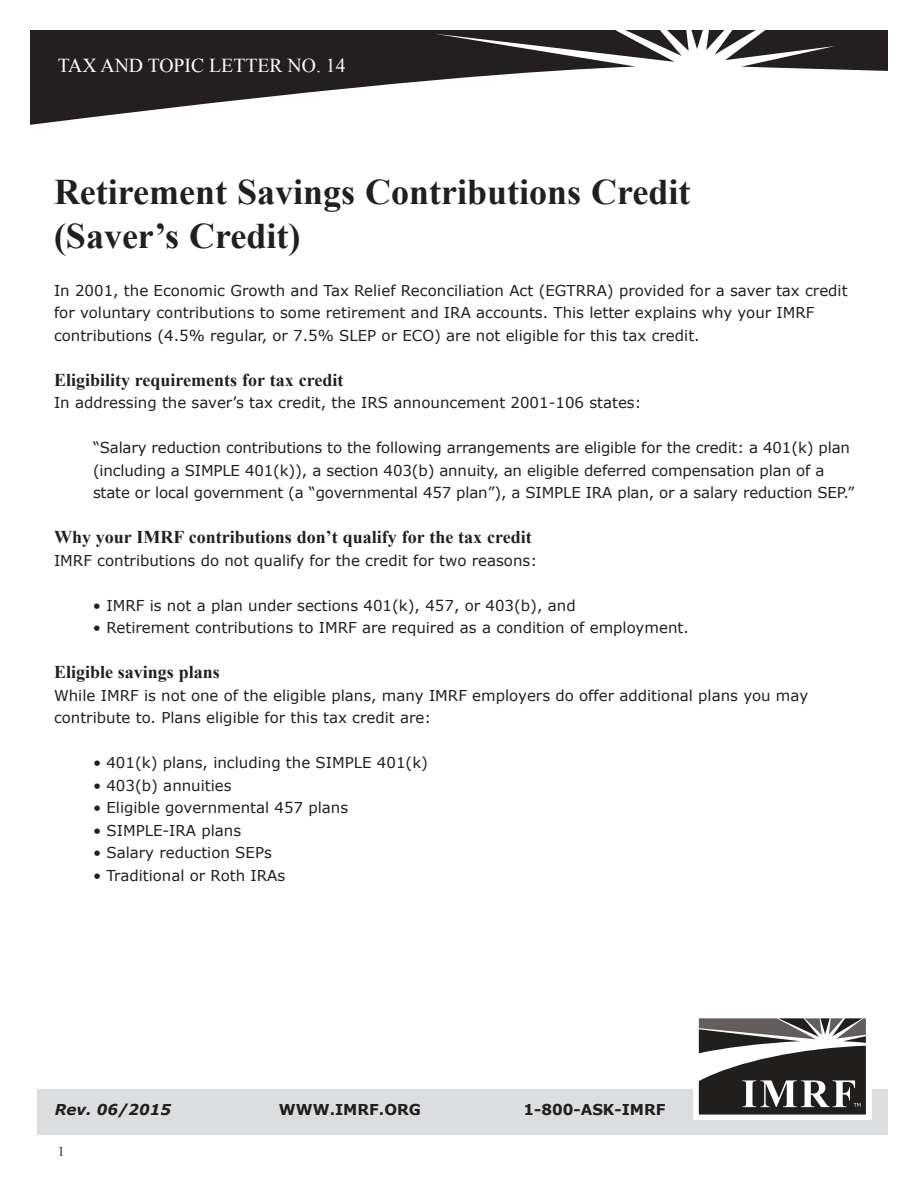
<style>
.page{position:relative;width:918px;height:1188px;background:#fff}
.page>*{position:absolute;margin:0;border:0;box-sizing:border-box;transform-origin:0 0}
.t1{font:700 36px/43.2px "Times New Roman";color:#231f20}
.t2{font:19.65px "Times New Roman";color:#fff}
.t3{font:700 18px "Times New Roman";color:#231f20}
.t4{font:15px/22.5px "Verdana";color:#231f20}
.t5{font:700 15px "Verdana";color:#231f20}
.t6{font:italic 700 15px "Verdana";color:#231f20}
.t7{font:13.5px "Times New Roman";color:#231f20}
</style>
<div class="page">
<div style="left:37px;top:1089px;width:851px;height:46px;background:#dcdddf"></div>
<svg style="left:31px;top:31px;width:856px;height:94px;fill:#231f20"></svg>
<div style="left:693px;top:1013px;width:178px;height:107px;background:#fff"></div>
<svg style="left:699px;top:1018px;width:167px;height:97px"></svg>
<h2 class="t2" style="left:58px;top:52px;width:289px">TAX AND TOPIC LETTER NO. 14</h2>
<h1 class="t1" style="left:54px;top:170px;width:638px">Retirement Savings Contributions Credit (Saver’s Credit)</h1>
<p class="t4" style="left:54px;top:279px;width:795px">In 2001, the Economic Growth and Tax Relief Reconciliation Act (EGTRRA) provided for a saver tax credit for voluntary contributions to some retirement and IRA accounts. This letter explains why your IMRF contributions (4.5% regular, or 7.5% SLEP or ECO) are not eligible for this tax credit.</p>
<p class="t3" style="left:54px;top:367px;width:291px">Eligibility requirements for tax credit</p>
<p class="t4" style="left:54px;top:391px;width:589px">In addressing the saver’s tax credit, the IRS announcement 2001-106 states:</p>
<p class="t4" style="left:93px;top:436px;width:763px">“Salary reduction contributions to the following arrangements are eligible for the credit: a 401(k) plan (including a SIMPLE 401(k)), a section 403(b) annuity, an eligible deferred compensation plan of a state or local government (a “governmental 457 plan”), a SIMPLE IRA plan, or a salary reduction SEP.”</p>
<p class="t3" style="left:54px;top:525px;width:479px">Why your IMRF contributions don’t qualify for the tax credit</p>
<p class="t4" style="left:54px;top:549px;width:485px">IMRF contributions do not qualify for the credit for two reasons:</p>
<p class="t4" style="left:93px;top:594px;width:484px">• IMRF is not a plan under sections 401(k), 457, or 403(b), and</p>
<p class="t4" style="left:93px;top:616px;width:597px">• Retirement contributions to IMRF are required as a condition of employment.</p>
<p class="t3" style="left:54px;top:660px;width:167px">Eligible savings plans</p>
<p class="t4" style="left:54px;top:684px;width:756px">While IMRF is not one of the eligible plans, many IMRF employers do offer additional plans you may contribute to. Plans eligible for this tax credit are:</p>
<p class="t4" style="left:93px;top:751px;width:337px">• 401(k) plans, including the SIMPLE 401(k)</p>
<p class="t4" style="left:93px;top:774px;width:140px">• 403(b) annuities</p>
<p class="t4" style="left:93px;top:796px;width:257px">• Eligible governmental 457 plans</p>
<p class="t4" style="left:93px;top:819px;width:150px">• SIMPLE-IRA plans</p>
<p class="t4" style="left:93px;top:841px;width:180px">• Salary reduction SEPs</p>
<p class="t4" style="left:93px;top:864px;width:194px">• Traditional or Roth IRAs</p>
<p class="t6" style="left:55px;top:1099px;width:118px">Rev. 06/2015</p>
<p class="t5" style="left:279px;top:1099px;width:144px">WWW.IMRF.ORG</p>
<p class="t5" style="left:524px;top:1099px;width:144px">1-800-ASK-IMRF</p>
<p class="t7" style="left:58px;top:1142px;width:8px">1</p>
</div>
